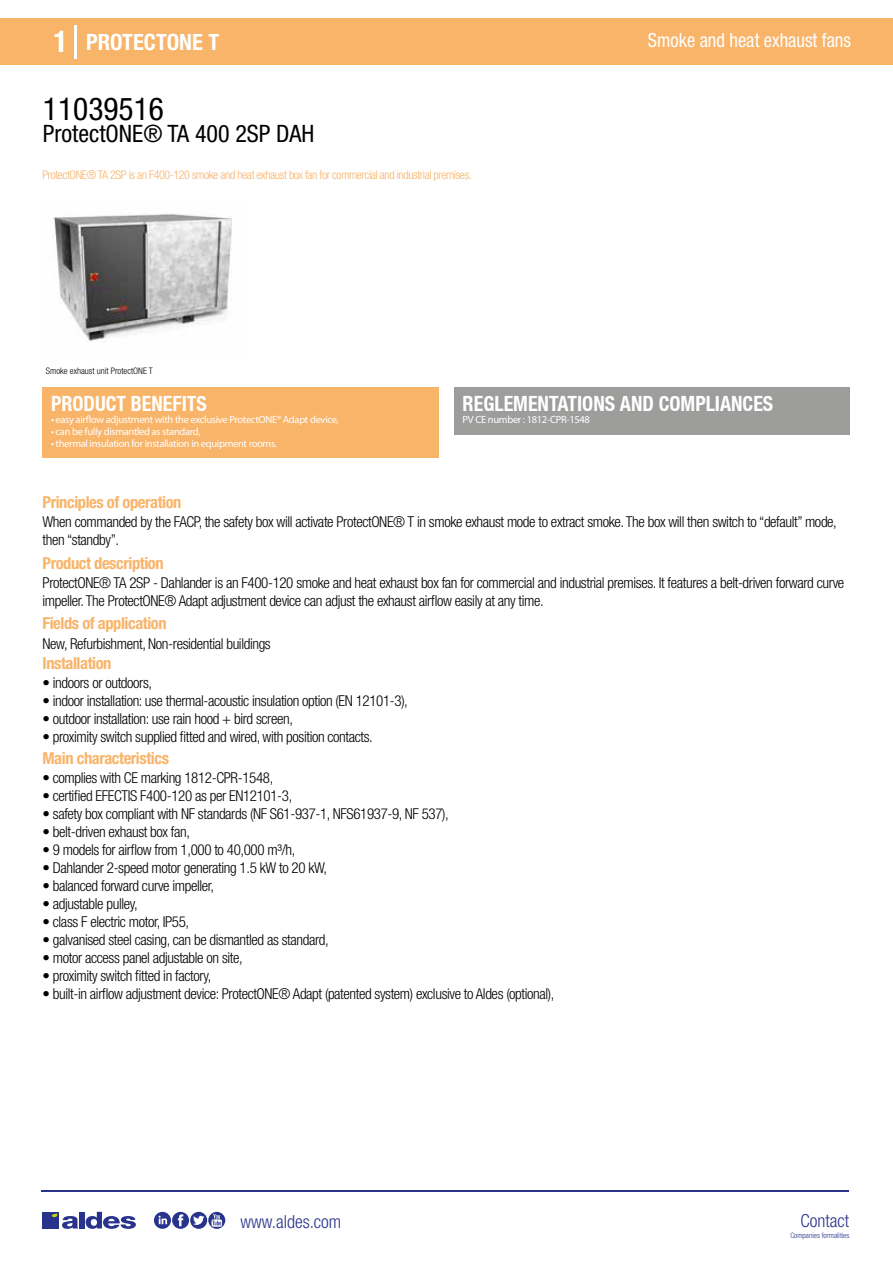
<style>
.page{position:relative;width:893px;height:1263px;background:#fff}
.page>*{position:absolute;margin:0;border:0;box-sizing:border-box;transform-origin:0 0}
.t1{font:condensed 31.5px "Helvetica Neue LT Std";color:#000}
.t2{font:condensed 24px "Helvetica Neue LT Std";color:#000}
.t3{font:700 condensed 22.5px "Helvetica Neue LT Std";color:#fff}
.t4{font:700 condensed 21px "Helvetica Neue";color:#fff;scale:.95 1}
.t5{font:condensed 19.5px "Helvetica Neue LT Std";color:#fff;scale:.95 1}
.t6{font:300 condensed 18px "Helvetica Neue";color:#28348b}
.t7{font:700 condensed 16.5px "Helvetica Neue LT Std";letter-spacing:-.025em;color:#f8b469}
.t8{font:300 condensed 15px/18px "Helvetica Neue LT Std";letter-spacing:-.025em;color:#000}
.t9{font:300 condensed 12px "Helvetica Neue LT Std";letter-spacing:-.035em;color:#f8b469}
.t10{font:10.5px "Myriad Pro";letter-spacing:-.03em;color:#fff}
.t11{font:300 condensed 9px "Helvetica Neue";color:#000}
.t12{font:300 condensed 7.5px "Helvetica Neue";color:#28348b}
.s1{font-size:30px}
</style>
<div class="page">
<div style="left:0;top:18px;width:893px;height:46px;background:#f8b469"></div>
<div style="left:454px;top:387px;width:396px;height:48px;background:#9d9d9c"></div>
<div style="left:43px;top:387px;width:396px;height:70px;background:#f8b469"></div>
<hr style="left:74px;top:25px;width:2px;height:33px;background:#fff">
<svg style="left:51px;top:213px;width:181px;height:130px"></svg>
<hr style="left:41px;top:1190px;width:808px;height:1px;background:#28348b">
<svg style="left:154px;top:1212px;width:71px;height:17px"></svg>
<div style="left:42px;top:1212px;width:17px;height:16px;background:#28348b"></div>
<div style="left:79px;top:1212px;width:5px;height:16px;background:#28348b"></div>
<svg style="left:86px;top:1212px;width:50px;height:17px"></svg>
<svg style="left:52px;top:1213px;width:26px;height:16px"></svg>
<h3 class="t3" style="left:54px;top:28px;width:167px"><span class="s1">1</span> PROTECTONE T</h3>
<h3 class="t5" style="left:648px;top:29px;width:215px">Smoke and heat exhaust fans</h3>
<h1 class="t1" style="left:43px;top:91px;width:122px">11039516</h1>
<h2 class="t2" style="left:43px;top:120px;width:273px">ProtectONE® TA 400 2SP DAH</h2>
<p class="t9" style="left:43px;top:167px;width:431px">ProtectONE® TA 2SP is an F400-120 smoke and heat exhaust box fan for commercial and industrial premises.</p>
<p class="t11" style="left:46px;top:365px;width:108px">Smoke exhaust unit ProtectONE T</p>
<p class="t11" style="left:46px;top:365px;width:112px">ProtectONE TA 2-Speed Dahlander</p>
<h3 class="t4" style="left:51px;top:391px;width:166px">PRODUCT BENEFITS</h3>
<p class="t10" style="left:51px;top:413px;width:289px">• easy airflow adjustment with the exclusive ProtectONE® Adapt device,</p>
<p class="t10" style="left:51px;top:425px;width:151px">• can be fully dismantled as standard,</p>
<p class="t10" style="left:51px;top:437px;width:227px">• thermal insulation for installation in equipment rooms.</p>
<p class="t7" style="left:43px;top:492px;width:140px">Principles of operation</p>
<h3 class="t4" style="left:463px;top:391px;width:328px">REGLEMENTATIONS AND COMPLIANCES</h3>
<p class="t10" style="left:463px;top:413px;width:129px">PV CE number : 1812-CPR-1548</p>
<p class="t8" style="left:43px;top:513px;width:796px">When commanded by the FACP, the safety box will activate ProtectONE® T in smoke exhaust mode to extract smoke. The box will then switch to “default” mode, then “standby”.</p>
<p class="t8" style="left:43px;top:573px;width:803px">ProtectONE® TA 2SP - Dahlander is an F400-120 smoke and heat exhaust box fan for commercial and industrial premises. It features a belt-driven forward curve impeller. The ProtectONE® Adapt adjustment device can adjust the exhaust airflow easily at any time.</p>
<p class="t8" style="left:43px;top:634px;width:230px">New, Refurbishment, Non-residential buildings</p>
<p class="t8" style="left:43px;top:674px;width:111px">• indoors or outdoors,</p>
<p class="t8" style="left:43px;top:692px;width:367px">• indoor installation: use thermal-acoustic insulation option (EN 12101-3),</p>
<p class="t8" style="left:43px;top:710px;width:252px">• outdoor installation: use rain hood + bird screen,</p>
<p class="t8" style="left:43px;top:728px;width:332px">• proximity switch supplied fitted and wired, with position contacts.</p>
<p class="t7" style="left:43px;top:553px;width:123px">Product description</p>
<p class="t7" style="left:43px;top:613px;width:126px">Fields of application</p>
<p class="t7" style="left:43px;top:653px;width:70px">Installation</p>
<p class="t7" style="left:43px;top:748px;width:128px">Main characteristics</p>
<p class="t8" style="left:43px;top:768px;width:232px">• complies with CE marking 1812-CPR-1548,</p>
<p class="t8" style="left:43px;top:786px;width:251px">• certified EFECTIS F400-120 as per EN12101-3,</p>
<p class="t8" style="left:43px;top:804px;width:408px">• safety box compliant with NF standards (NF S61-937-1, NFS61937-9, NF 537),</p>
<p class="t8" style="left:43px;top:822px;width:149px">• belt-driven exhaust box fan,</p>
<p class="t8" style="left:43px;top:840px;width:254px">• 9 models for airflow from 1,000 to 40,000 m³/h,</p>
<p class="t8" style="left:43px;top:858px;width:286px">• Dahlander 2-speed motor generating 1.5 kW to 20 kW,</p>
<p class="t8" style="left:43px;top:876px;width:173px">• balanced forward curve impeller,</p>
<p class="t8" style="left:43px;top:894px;width:97px">• adjustable pulley,</p>
<p class="t8" style="left:43px;top:912px;width:148px">• class F electric motor, IP55,</p>
<p class="t8" style="left:43px;top:930px;width:288px">• galvanised steel casing, can be dismantled as standard,</p>
<p class="t8" style="left:43px;top:948px;width:202px">• motor access panel adjustable on site,</p>
<p class="t8" style="left:43px;top:966px;width:170px">• proximity switch fitted in factory,</p>
<p class="t8" style="left:43px;top:984px;width:513px">• built-in airflow adjustment device: ProtectONE® Adapt (patented system) exclusive to Aldes (optional),</p>
<p class="t6" style="left:240px;top:1211px;width:102px">www.aldes.com</p>
<p class="t6" style="left:800px;top:1211px;width:50px">Contact</p>
<p class="t12" style="left:790px;top:1230px;width:60px">Companies formalities</p>
</div>
